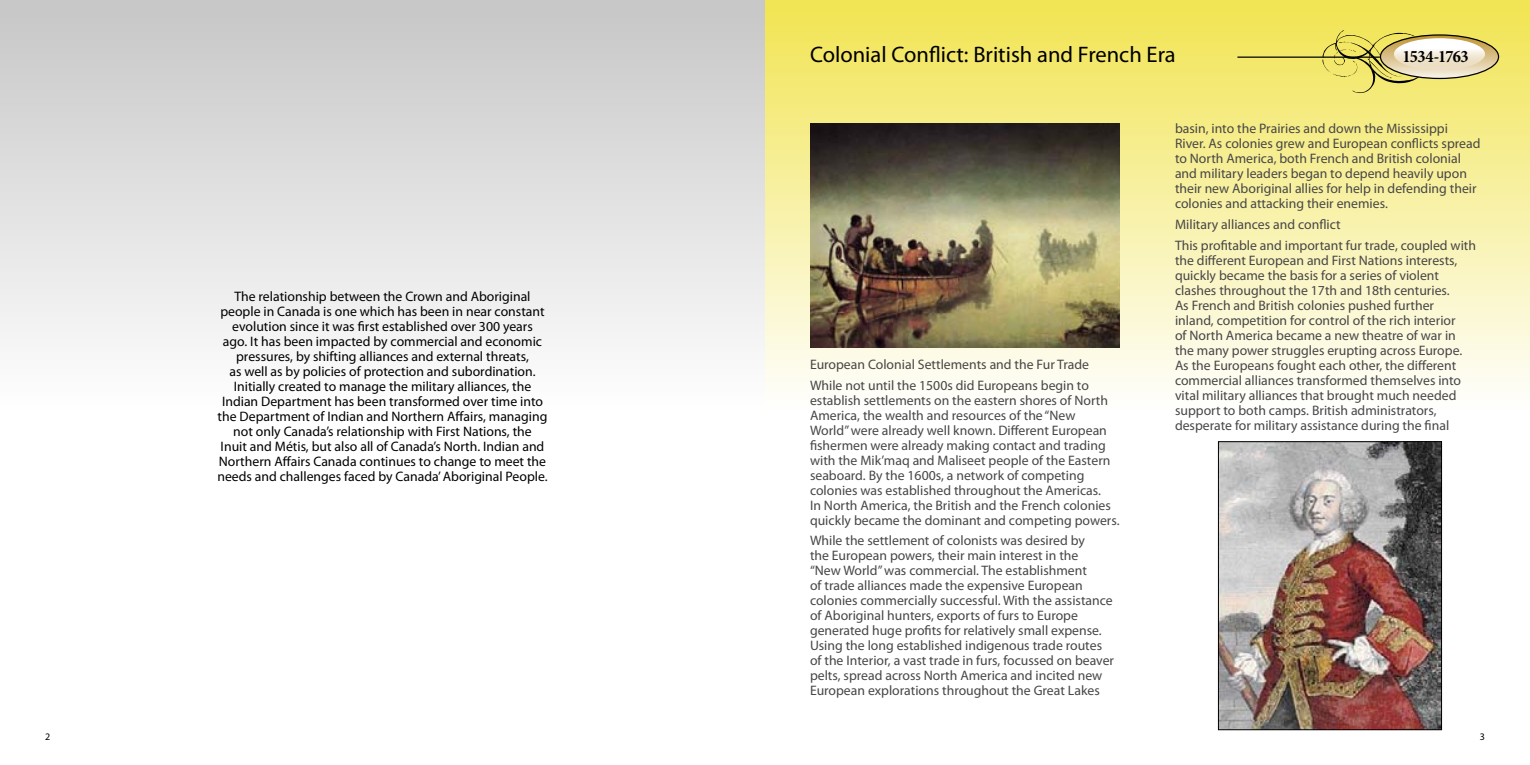
<style>
.page{position:relative;width:1530px;height:765px;background:#fff}
.page>*{position:absolute;margin:0;border:0;box-sizing:border-box;transform-origin:0 0}
.t1{font:22.5px "Myriad Pro";color:#000}
.t2{font:700 condensed 17.5px "Minion Pro";letter-spacing:-.035em;color:#000}
.t3{font:13.75px/15px "Myriad Pro";color:#484646}
.t4{font:13.75px/15px "Myriad Pro";color:#000;text-align:center}
.t5{font:10px "Myriad Pro";color:#000}
</style>
<div class="page">
<div style="left:0;top:0;width:765px;height:409px;background:linear-gradient(to bottom,#c6c6c6,#fefefe)"></div>
<div style="left:765px;top:0;width:765px;height:410px;background:linear-gradient(to bottom,#f1e451,#fefefd)"></div>
<img style="left:810px;top:123px;width:310px;height:225px">
<hr style="left:1237px;top:57px;width:143px;height:1px;background:#000">
<svg style="left:1322px;top:30px;width:177px;height:63px"></svg>
<div style="left:1380px;top:34px;width:119px;height:45px;border:1px solid #000;border-radius:50%"></div>
<svg style="left:1394px;top:38px;width:91px;height:32px"></svg>
<img style="left:1220px;top:443px;width:220px;height:285px">
<div style="left:1218px;top:441px;width:224px;height:289px;border:1px solid #000"></div>
<p class="t4" style="left:217px;top:288px;width:332px">The relationship between the Crown and Aboriginal people in Canada is one which has been in near constant evolution since it was first established over 300 years<br>ago. It has been impacted by commercial and economic pressures, by shifting alliances and external threats,<br>as well as by policies of protection and subordination.<br>Initially created to manage the military alliances, the Indian Department has been transformed over time into the Department of Indian and Northern Affairs, managing not only Canada’s relationship with First Nations, the<br>Inuit and Métis, but also all of Canada’s North. Indian and Northern Affairs Canada continues to change to meet the needs and challenges faced by Canada’ Aboriginal People.</p>
<h1 class="t1" style="left:810px;top:41px;width:367px">Colonial Conflict: British and French Era</h1>
<p class="t2" style="left:1402px;top:44px;width:68px">1534-1763</p>
<p class="t3" style="left:810px;top:354px;width:281px;line-height:20.6px">European Colonial Settlements and the Fur Trade<br>While not until the 1500s did Europeans begin to</p>
<p class="t3" style="left:810px;top:392px;width:311px">establish settlements on the eastern shores of North America, the wealth and resources of the “New<br>World” were already well known. Different European fishermen were already making contact and trading with the Mik’maq and Maliseet people of the Eastern seaboard. By the 1600s, a network of competing colonies was established throughout the Americas.<br>In North America, the British and the French colonies quickly became the dominant and competing powers.</p>
<p class="t3" style="left:810px;top:533px;width:306px">While the settlement of colonists was desired by<br>the European powers, their main interest in the<br>“New World” was commercial. The establishment<br>of trade alliances made the expensive European colonies commercially successful. With the assistance of Aboriginal hunters, exports of furs to Europe generated huge profits for relatively small expense.<br>Using the long established indigenous trade routes of the Interior, a vast trade in furs, focussed on beaver pelts, spread across North America and incited new European explorations throughout the Great Lakes</p>
<p class="t3" style="left:1175px;top:121px;width:307px">basin, into the Prairies and down the Mississippi River. As colonies grew and European conflicts spread to North America, both French and British colonial and military leaders began to depend heavily upon their new Aboriginal allies for help in defending their colonies and attacking their enemies.</p>
<p class="t3" style="left:1175px;top:214px;width:303px;line-height:20.6px">Military alliances and conflict<br>This profitable and important fur trade, coupled with</p>
<p class="t3" style="left:1175px;top:252px;width:289px">the different European and First Nations interests, quickly became the basis for a series of violent clashes throughout the 17th and 18th centuries.<br>As French and British colonies pushed further inland, competition for control of the rich interior of North America became a new theatre of war in the many power struggles erupting across Europe.<br>As the Europeans fought each other, the different commercial alliances transformed themselves into vital military alliances that brought much needed support to both camps. British administrators, desperate for military assistance during the final</p>
<p class="t5" style="left:45px;top:731px;width:7px">2</p>
<p class="t5" style="left:1480px;top:731px;width:7px">3</p>
</div>
